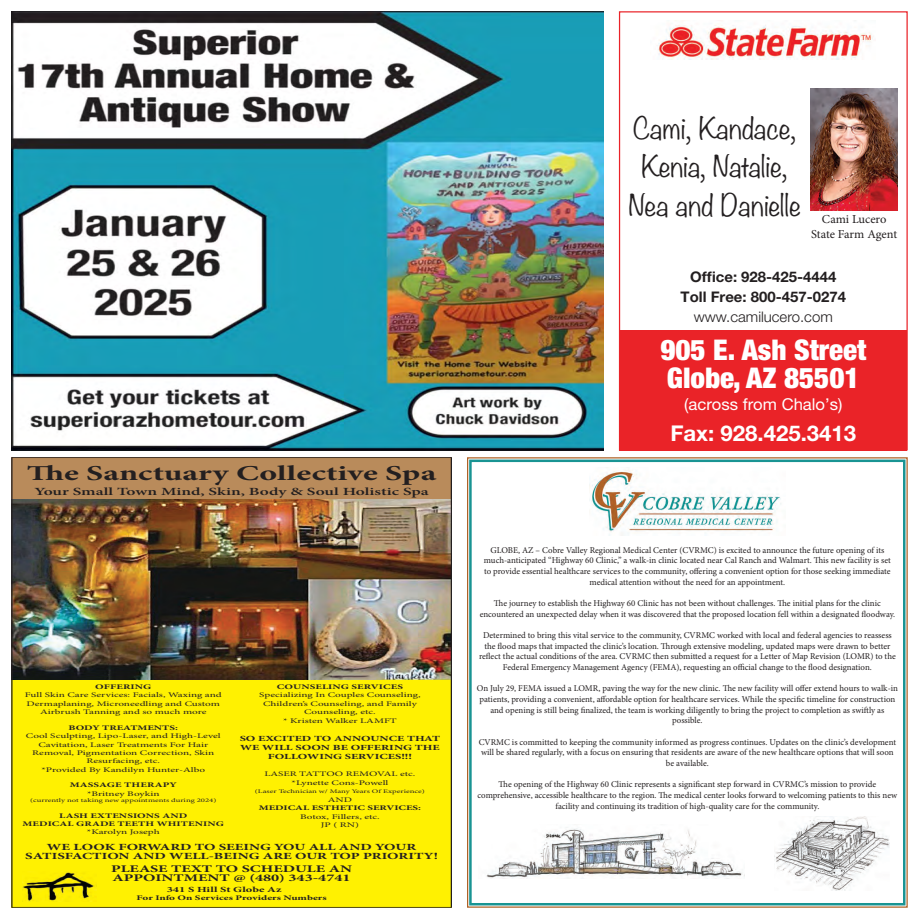
<style>
.page{position:relative;width:919px;height:919px;background:#fff}
.page>*{position:absolute;margin:0;border:0;box-sizing:border-box;transform-origin:0 0}
.t1{font:900 condensed 28.5px/27.8px "Helvetica Neue LT Pro";color:#fff}
.t2{font:300 27px/38.2px "Noteworthy";color:#231f20;text-align:center}
.t3{font:700 21.75px "Helvetica Neue LT Pro";color:#fff}
.t4{font:700 21.25px "Minion Pro";letter-spacing:.005em;color:#231f20;scale:1.59 1}
.t5{font:16.25px "Helvetica Neue LT Pro";color:#fff}
.t6{font:700 14.62px/20px "Helvetica Neue LT Pro";color:#231f20;text-align:center}
.t7{font:300 14.62px "Helvetica Neue LT Pro";color:#231f20}
.t8{font:12.25px/14.6px "Minion Pro";letter-spacing:-.01em;color:#231f20;text-align:center}
.t9{font:600 11px "Minion Pro";color:#231f20;scale:1.59 1}
.t10{font:700 10.12px/8.8px "Minion Pro";color:#231f20;scale:1.59 1}
.t11{font:700 9.38px/9.6px "Minion Pro";color:#231f20;text-align:center;scale:1.59 1}
.t12{font:8.88px/10.6px "Minion Pro";color:#231f20;text-align:center}
.t13{font:700 7.75px/9.4px "Minion Pro";color:#231f20;text-align:center;scale:1.59 1}
.t14{font:7px/8.4px "Minion Pro";color:#231f20;text-align:center;scale:1.59 1}
.t15{font:700 7px/8.5px "Minion Pro";color:#231f20;text-align:center;scale:1.59 1}
.t16{font:5.5px "Minion Pro";color:#231f20;scale:1.59 1}
</style>
<div class="page">
<img style="left:13px;top:498px;width:436px;height:182px">
<div style="left:11px;top:457px;width:440px;height:41px;background:#b98b5b"></div>
<div style="left:11px;top:680px;width:440px;height:227px;background:#fff101"></div>
<img style="left:23px;top:871px;width:74px;height:29px">
<img style="left:774px;top:816px;width:115px;height:73px">
<img style="left:486px;top:827px;width:256px;height:51px">
<img style="left:589px;top:470px;width:192px;height:65px">
<div style="left:469px;top:459px;width:436px;height:446px;border:2px solid #199493"></div>
<div style="left:619px;top:330px;width:287px;height:120px;background:#ea2328"></div>
<div style="left:618px;top:11px;width:289px;height:439px;border:1px solid #ea2328"></div>
<img style="left:658px;top:25px;width:215px;height:34px">
<img style="left:810px;top:88px;width:87px;height:122px">
<img style="left:11px;top:11px;width:592px;height:439px">
<h3 class="t4" style="left:27px;top:457px;width:259px">The Sanctuary Collective Spa</h3>
<p class="t9" style="left:34px;top:483px;width:249px">Your Small Town Mind, Skin, Body &amp; Soul Holistic Spa</p>
<p class="t15" style="left:276px;top:682px;width:81px">COUNSELING SERVICES</p>
<p class="t14" style="left:259px;top:690px;width:103px">Specializing In Couples Counseling,<br>Children’s Counseling, and Family<br>Counseling, etc.<br>* Kristen Walker LAMFT</p>
<p class="t13" style="left:239px;top:733px;width:127px">SO EXCITED TO ANNOUNCE THAT<br>WE WILL SOON BE OFFERING THE<br>FOLLOWING SERVICES!!!</p>
<p class="t14" style="left:264px;top:769px;width:96px">LASER TATTOO REMOVAL etc. *Lynette Cons-Powell</p>
<p class="t16" style="left:255px;top:787px;width:108px">(Laser Technician w/ Many Years Of Experience)</p>
<p class="t14" style="left:327px;top:794px;width:17px">AND</p>
<p class="t15" style="left:258px;top:803px;width:104px">MEDICAL ESTHETIC SERVICES:</p>
<p class="t14" style="left:300px;top:811px;width:52px">Botox, Fillers, etc.<br>JP ( RN)</p>
<p class="t11" style="left:25px;top:841px;width:261px">WE LOOK FORWARD TO SEEING YOU ALL AND YOUR<br>SATISFACTION AND WELL-BEING ARE OUR TOP PRIORITY!</p>
<p class="t10" style="left:111px;top:864px;width:153px">PLEASE TEXT TO SCHEDULE AN<br>APPOINTMENT @ (480) 343-4741</p>
<p class="t15" style="left:95px;top:682px;width:37px">OFFERING</p>
<p class="t14" style="left:25px;top:690px;width:125px">Full Skin Care Services: Facials, Waxing and<br>Dermaplaning, Microneedling and Custom<br>Airbrush Tanning and so much more</p>
<p class="t15" style="left:69px;top:722px;width:70px">BODY TREATMENTS:</p>
<p class="t14" style="left:26px;top:731px;width:124px">Cool Sculpting, Lipo-Laser, and High-Level Cavitation, Laser Treatments For Hair Removal, Pigmentation Correction, Skin Resurfacing, etc.<br>*Provided By Kandilyn Hunter-Albo</p>
<p class="t15" style="left:70px;top:780px;width:69px">MASSAGE THERAPY</p>
<p class="t14" style="left:87px;top:788px;width:47px">*Britney Boykin</p>
<p class="t16" style="left:30px;top:796px;width:119px">(currently not taking new appointments during 2024)</p>
<p class="t15" style="left:22px;top:810px;width:128px">LASH EXTENSIONS AND<br>MEDICAL GRADE TEETH WHITENING</p>
<p class="t14" style="left:87px;top:827px;width:47px">*Karolyn Joseph</p>
<p class="t13" style="left:167px;top:884px;width:74px">341 S Hill St Globe Az</p>
<p class="t15" style="left:136px;top:892px;width:121px">For Info On Services Providers Numbers</p>
<h2 class="t2" style="left:628px;top:109px;width:173px">Cami, Kandace,<br>Kenia, Natalie,<br>Nea and Danielle</h2>
<h3 class="t8" style="left:810px;top:212px;width:87px">Cami Lucero<br>State Farm Agent</h3>
<h3 class="t6" style="left:680px;top:266px;width:167px">Office: 928-425-4444<br>Toll Free: 800-457-0274</h3>
<h3 class="t7" style="left:693px;top:307px;width:140px">www.camilucero.com</h3>
<h1 class="t1" style="left:660px;top:335px;width:207px">905 E. Ash Street<br>Globe, AZ 85501</h1>
<h3 class="t5" style="left:684px;top:394px;width:159px">(across from Chalo’s)</h3>
<h3 class="t3" style="left:670px;top:419px;width:187px">Fax: 928.425.3413</h3>
<p class="t12" style="left:483px;top:544px;width:408px">GLOBE, AZ – Cobre Valley Regional Medical Center (CVRMC) is excited to announce the future opening of its much-anticipated “Highway 60 Clinic,” a walk-in clinic located near Cal Ranch and Walmart. This new facility is set to provide essential healthcare services to the community, offering a convenient option for those seeking immediate medical attention without the need for an appointment.</p>
<p class="t12" style="left:479px;top:597px;width:417px">The journey to establish the Highway 60 Clinic has not been without challenges. The initial plans for the clinic encountered an unexpected delay when it was discovered that the proposed location fell within a designated floodway.</p>
<p class="t12" style="left:479px;top:629px;width:418px">Determined to bring this vital service to the community, CVRMC worked with local and federal agencies to reassess the flood maps that impacted the clinic’s location. Through extensive modeling, updated maps were drawn to better reflect the actual conditions of the area. CVRMC then submitted a request for a Letter of Map Revision (LOMR) to the Federal Emergency Management Agency (FEMA), requesting an official change to the flood designation.</p>
<p class="t12" style="left:476px;top:683px;width:422px">On July 29, FEMA issued a LOMR, paving the way for the new clinic. The new facility will offer extend hours to walk-in patients, providing a convenient, affordable option for healthcare services. While the specific timeline for construction and opening is still being finalized, the team is working diligently to bring the project to completion as swiftly as possible.</p>
<p class="t12" style="left:478px;top:736px;width:418px">CVRMC is committed to keeping the community informed as progress continues. Updates on the clinic’s development will be shared regularly, with a focus on ensuring that residents are aware of the new healthcare options that will soon be available.</p>
<p class="t12" style="left:477px;top:778px;width:421px">The opening of the Highway 60 Clinic represents a significant step forward in CVRMC’s mission to provide comprehensive, accessible healthcare to the region. The medical center looks forward to welcoming patients to this new facility and continuing its tradition of high-quality care for the community.</p>
</div>
